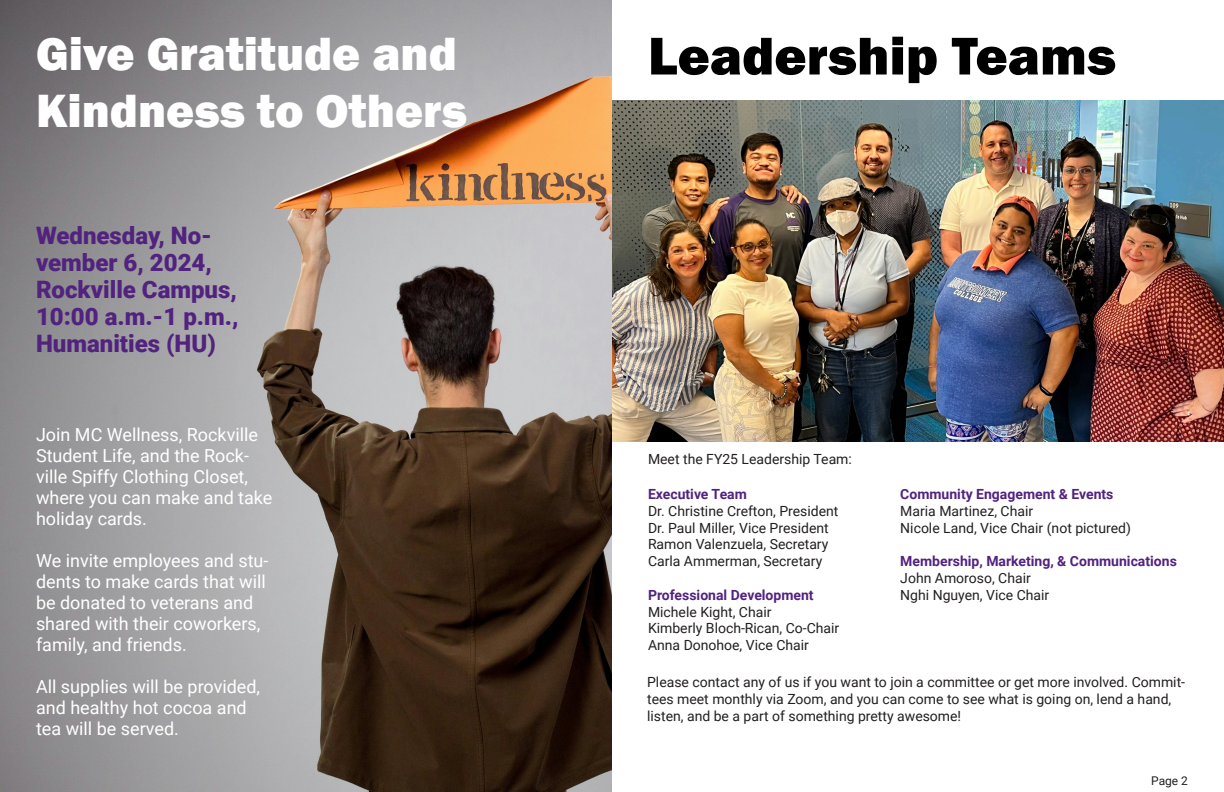
<style>
.page{position:relative;width:1224px;height:792px;background:#fff}
.page>*{position:absolute;margin:0;border:0;box-sizing:border-box;transform-origin:0 0}
.t1{font:800 55px "Franklin Gothic";color:#000}
.t2{font:800 48px/57.6px "Franklin Gothic";color:#fff}
.t3{font:900 24px/27px "Roboto";color:#52227f}
.t4{font:18px/21px "Roboto";color:#fff}
.t5{font:14px/16.8px "Roboto";color:#231f20}
.t6{font:700 14px "Roboto";color:#52227f}
.t7{font:12px "Roboto";color:#231f20}
</style>
<div class="page">
<img style="left:0;top:0;width:612px;height:792px">
<img style="left:612px;top:101px;width:612px;height:341px">
<p class="t2" style="left:36px;top:25px;width:433px">Give Gratitude and<br>Kindness to Others</p>
<p class="t3" style="left:36px;top:221px;width:204px">Wednesday, No&shy;vember 6, 2024,<br>Rockville Campus,<br>10:00 a.m.-1 p.m.,<br>Humanities (HU)</p>
<p class="t4" style="left:36px;top:423px;width:238px">Join MC Wellness, Rockville<br>Student Life, and the Rock&shy;ville Spiffy Clothing Closet, where you can make and take holiday cards.</p>
<p class="t4" style="left:36px;top:549px;width:234px">We invite employees and stu&shy;dents to make cards that will be donated to veterans and shared with their coworkers, family, and friends.</p>
<p class="t4" style="left:36px;top:675px;width:226px">All supplies will be provided, and healthy hot cocoa and tea will be served.</p>
<p class="t1" style="left:648px;top:20px;width:470px">Leadership Teams</p>
<p class="t5" style="left:648px;top:450px;width:205px">Meet the FY25 Leadership Team:</p>
<p class="t6" style="left:648px;top:484px;width:100px">Executive Team</p>
<p class="t5" style="left:648px;top:502px;width:192px">Dr. Christine Crefton, President</p>
<p class="t5" style="left:648px;top:519px;width:182px">Dr. Paul Miller, Vice President</p>
<p class="t5" style="left:648px;top:535px;width:182px">Ramon Valenzuela, Secretary</p>
<p class="t5" style="left:648px;top:552px;width:176px">Carla Ammerman, Secretary</p>
<p class="t6" style="left:648px;top:585px;width:167px">Professional Development</p>
<p class="t5" style="left:648px;top:603px;width:125px">Michele Kight, Chair</p>
<p class="t5" style="left:648px;top:619px;width:193px">Kimberly Bloch-Rican, Co-Chair</p>
<p class="t5" style="left:648px;top:636px;width:162px">Anna Donohoe, Vice Chair</p>
<p class="t5" style="left:647px;top:673px;width:540px">Please contact any of us if you want to join a committee or get more involved. Commit&shy;tees meet monthly via Zoom, and you can come to see what is going on, lend a hand, listen, and be a part of something pretty awesome!</p>
<p class="t6" style="left:900px;top:484px;width:215px">Community Engagement &amp; Events</p>
<p class="t5" style="left:900px;top:502px;width:134px">Maria Martinez, Chair</p>
<p class="t5" style="left:900px;top:519px;width:232px">Nicole Land, Vice Chair (not pictured)</p>
<p class="t6" style="left:900px;top:551px;width:278px">Membership, Marketing, &amp; Communications</p>
<p class="t5" style="left:900px;top:569px;width:132px">John Amoroso, Chair</p>
<p class="t5" style="left:900px;top:586px;width:150px">Nghi Nguyen, Vice Chair</p>
<p class="t7" style="left:1151px;top:773px;width:38px">Page 2</p>
</div>
